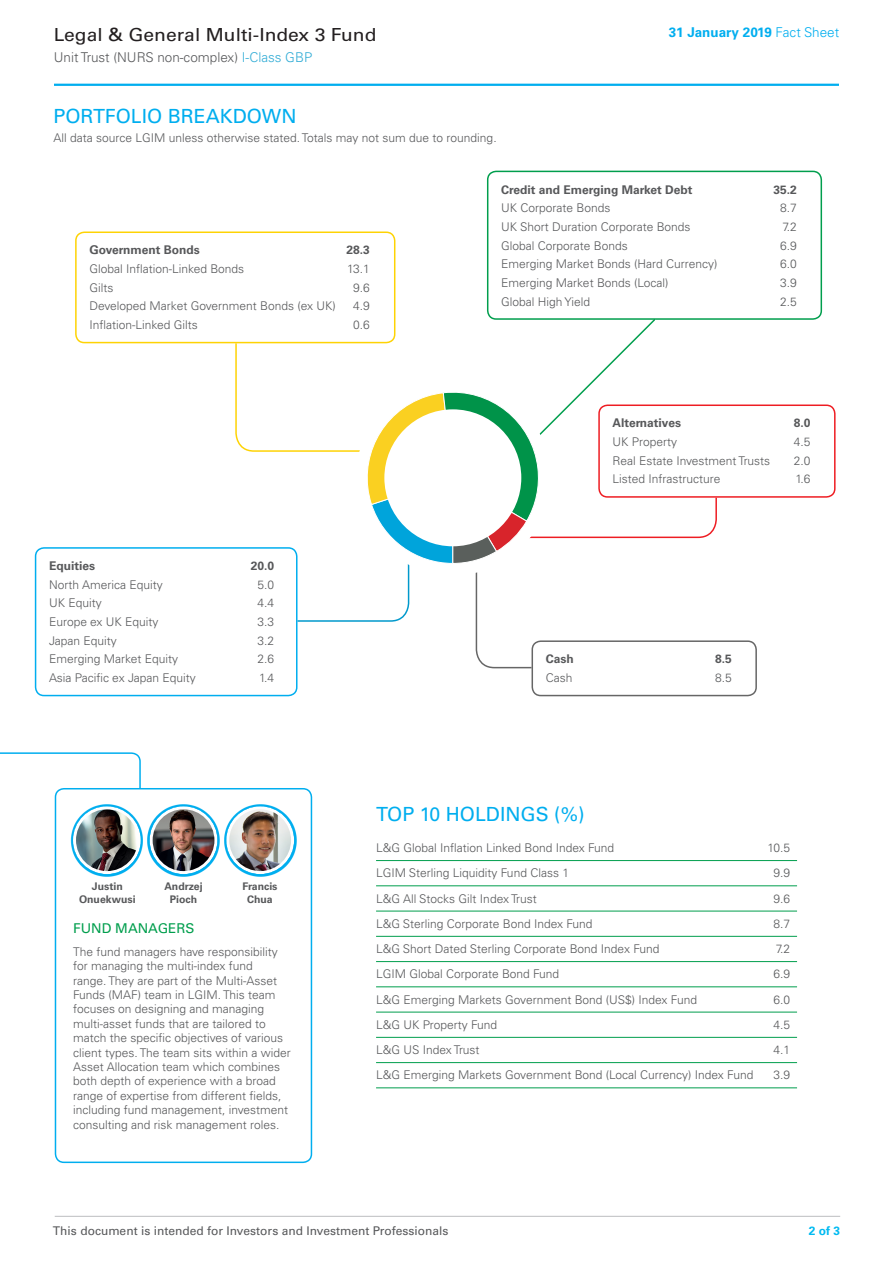
<style>
.page{position:relative;width:893px;height:1263px;background:#fff}
.page>*{position:absolute;margin:0;border:0;box-sizing:border-box;transform-origin:0 0}
.Grey_section_header{font:19.5px "Univers LT Pro 55 Roman";color:#00aeef}
.Blue_header{font:19.5px "Univers LT Pro 55 Roman";color:#00aeef}
.Document_title{font:18px "Univers LT Pro 55 Roman";color:#231f20;scale:1.07 1}
.Body{font:300 13.5px "Univers LT Pro 45";color:#57585a}
.Blue_header-2{font:700 13.5px "Univers LT Pro 65";color:#00aeef}
.Green_header{font:13.5px "Univers LT Pro 55 Roman";color:#009e4d}
.Body-2{font:300 12px/14.4px "Univers LT Pro 45";color:#57585a}
.Table_body_Green{font:300 12px "Univers LT Pro 45";color:#57585a}
.Body-3{font:700 12px "Univers LT Pro 65";color:#57585a}
.Body-4{font:12px "Univers LT Pro 55 Roman";color:#57585a}
.Body-5{font:700 12px "Univers LT Pro 65";color:#00baf1}
.Body-6{font:700 10.5px/12.6px "Univers LT Pro 65";color:#57585a;text-align:center}
.s1{color:#33add6}
.s2{font-family:"Univers LT Pro 45";font-weight:300}
</style>
<div class="page">
<hr style="left:54px;top:84px;width:785px;height:2px;background:#00aeef">
<hr style="left:55px;top:1216px;width:785px;height:1px;background:#bcbdc0">
<svg style="left:0;top:752px;width:141px;height:38px"></svg>
<hr style="left:376px;top:860px;width:421px;height:1px;background:#009e4d">
<hr style="left:376px;top:885px;width:421px;height:1px;background:#009e4d">
<hr style="left:376px;top:911px;width:421px;height:1px;background:#009e4d">
<hr style="left:376px;top:936px;width:421px;height:1px;background:#009e4d">
<hr style="left:376px;top:961px;width:421px;height:1px;background:#009e4d">
<hr style="left:376px;top:986px;width:421px;height:1px;background:#009e4d">
<hr style="left:376px;top:1012px;width:421px;height:1px;background:#009e4d">
<hr style="left:376px;top:1037px;width:421px;height:1px;background:#009e4d">
<hr style="left:376px;top:1062px;width:421px;height:1px;background:#009e4d">
<hr style="left:376px;top:1087px;width:421px;height:1px;background:#009e4d">
<div style="left:55px;top:788px;width:257px;height:375px;border:2px solid #00aeef;border-radius:9px"></div>
<img style="left:154px;top:804px;width:58px;height:71px">
<img style="left:212px;top:804px;width:85px;height:71px">
<img style="left:70px;top:804px;width:84px;height:71px">
<div style="left:35px;top:547px;width:262px;height:149px;border:2px solid #00aeef;border-radius:9px"></div>
<div style="left:75px;top:231px;width:320px;height:112px;border:2px solid #fed304;border-radius:9px"></div>
<div style="left:487px;top:171px;width:335px;height:149px;border:2px solid #009e4d;border-radius:9px"></div>
<div style="left:598px;top:404px;width:237px;height:94px;border:2px solid #ee1d23;border-radius:9px"></div>
<div style="left:531px;top:640px;width:226px;height:56px;border:2px solid #666;border-radius:9px"></div>
<svg style="left:235px;top:320px;width:483px;height:349px"></svg>
<div style="left:384px;top:409px;width:137px;height:137px;background:#fff;border-radius:50%"></div>
<p class="Document_title" style="left:54px;top:24px;width:303px">Legal &amp; General Multi-Index 3 Fund</p>
<p class="Body" style="left:54px;top:49px;width:260px">Unit Trust (NURS non-complex) <span class="s1">I-Class GBP</span></p>
<p class="Grey_section_header" style="left:54px;top:105px;width:244px">PORTFOLIO BREAKDOWN</p>
<p class="Body-2" style="left:54px;top:130px;width:445px">All data source LGIM unless otherwise stated. Totals may not sum due to rounding.</p>
<p class="Blue_header-2" style="left:669px;top:25px;width:172px">31 January 2019 <span class="s2">Fact Sheet</span></p>
<p class="Body-3" style="left:89px;top:243px;width:112px">Government Bonds</p>
<p class="Body-3" style="left:347px;top:243px;width:25px">28.3</p>
<p class="Body-2" style="left:89px;top:262px;width:156px">Global Inflation-Linked Bonds</p>
<p class="Body-2" style="left:347px;top:262px;width:24px">13.1</p>
<p class="Body-2" style="left:89px;top:280px;width:26px">Gilts</p>
<p class="Body-2" style="left:353px;top:280px;width:18px">9.6</p>
<p class="Body-2" style="left:89px;top:299px;width:248px">Developed Market Government Bonds (ex UK)</p>
<p class="Body-2" style="left:353px;top:299px;width:18px">4.9</p>
<p class="Body-2" style="left:89px;top:318px;width:110px">Inflation-Linked Gilts</p>
<p class="Body-2" style="left:353px;top:318px;width:18px">0.6</p>
<p class="Body-3" style="left:49px;top:559px;width:48px">Equities</p>
<p class="Body-3" style="left:251px;top:559px;width:25px">20.0</p>
<p class="Body-2" style="left:49px;top:577px;width:115px">North America Equity</p>
<p class="Body-2" style="left:257px;top:577px;width:18px">5.0</p>
<p class="Body-2" style="left:49px;top:596px;width:54px">UK Equity</p>
<p class="Body-2" style="left:257px;top:596px;width:18px">4.4</p>
<p class="Body-2" style="left:49px;top:615px;width:111px">Europe ex UK Equity</p>
<p class="Body-2" style="left:257px;top:615px;width:18px">3.3</p>
<p class="Body-2" style="left:49px;top:633px;width:69px">Japan Equity</p>
<p class="Body-2" style="left:257px;top:633px;width:18px">3.2</p>
<p class="Body-2" style="left:49px;top:652px;width:131px">Emerging Market Equity</p>
<p class="Body-2" style="left:257px;top:652px;width:18px">2.6</p>
<p class="Body-2" style="left:49px;top:670px;width:148px">Asia Pacific ex Japan Equity</p>
<p class="Body-2" style="left:259px;top:670px;width:16px">1.4</p>
<p class="Body-3" style="left:501px;top:182px;width:193px">Credit and Emerging Market Debt</p>
<p class="Body-3" style="left:773px;top:182px;width:25px">35.2</p>
<p class="Body-2" style="left:501px;top:201px;width:111px">UK Corporate Bonds</p>
<p class="Body-2" style="left:780px;top:201px;width:18px">8.7</p>
<p class="Body-2" style="left:501px;top:219px;width:191px">UK Short Duration Corporate Bonds</p>
<p class="Body-2" style="left:783px;top:219px;width:16px">7.2</p>
<p class="Body-2" style="left:501px;top:238px;width:128px">Global Corporate Bonds</p>
<p class="Body-2" style="left:780px;top:238px;width:18px">6.9</p>
<p class="Body-2" style="left:501px;top:257px;width:218px">Emerging Market Bonds (Hard Currency)</p>
<p class="Body-2" style="left:780px;top:257px;width:18px">6.0</p>
<p class="Body-2" style="left:501px;top:275px;width:169px">Emerging Market Bonds (Local)</p>
<p class="Body-2" style="left:780px;top:275px;width:18px">3.9</p>
<p class="Body-2" style="left:501px;top:294px;width:90px">Global High Yield</p>
<p class="Body-2" style="left:780px;top:294px;width:18px">2.5</p>
<p class="Body-3" style="left:613px;top:416px;width:70px">Alternatives</p>
<p class="Body-3" style="left:794px;top:416px;width:18px">8.0</p>
<p class="Body-2" style="left:613px;top:435px;width:66px">UK Property</p>
<p class="Body-2" style="left:794px;top:435px;width:18px">4.5</p>
<p class="Body-2" style="left:613px;top:453px;width:159px">Real Estate Investment Trusts</p>
<p class="Body-2" style="left:794px;top:453px;width:18px">2.0</p>
<p class="Body-2" style="left:613px;top:472px;width:109px">Listed Infrastructure</p>
<p class="Body-2" style="left:796px;top:472px;width:16px">1.6</p>
<p class="Body-3" style="left:546px;top:652px;width:30px">Cash</p>
<p class="Body-3" style="left:715px;top:652px;width:18px">8.5</p>
<p class="Body-2" style="left:546px;top:670px;width:28px">Cash</p>
<p class="Body-2" style="left:715px;top:670px;width:18px">8.5</p>
<p class="Body-6" style="left:79px;top:880px;width:58px">Justin<br>Onuekwusi</p>
<p class="Body-6" style="left:164px;top:880px;width:40px">Andrzej<br>Pioch</p>
<p class="Body-6" style="left:242px;top:880px;width:37px">Francis<br>Chua</p>
<p class="Green_header" style="left:73px;top:920px;width:123px">FUND MANAGERS</p>
<p class="Body-2" style="left:73px;top:944px;width:219px">The fund managers have responsibility for managing the multi-index fund<br>range. They are part of the Multi-Asset Funds (MAF) team in LGIM. This team focuses on designing and managing multi-asset funds that are tailored to match the specific objectives of various client types. The team sits within a wider Asset Allocation team which combines both depth of experience with a broad range of expertise from different fields, including fund management, investment consulting and risk management roles.</p>
<p class="Blue_header" style="left:376px;top:802px;width:210px">TOP 10 HOLDINGS (%)</p>
<p class="Table_body_Green" style="left:376px;top:840px;width:240px">L&amp;G Global Inflation Linked Bond Index Fund</p>
<p class="Table_body_Green" style="left:768px;top:840px;width:24px">10.5</p>
<p class="Table_body_Green" style="left:376px;top:866px;width:194px">LGIM Sterling Liquidity Fund Class 1</p>
<p class="Table_body_Green" style="left:773px;top:866px;width:18px">9.9</p>
<p class="Table_body_Green" style="left:376px;top:891px;width:162px">L&amp;G All Stocks Gilt Index Trust</p>
<p class="Table_body_Green" style="left:773px;top:891px;width:18px">9.6</p>
<p class="Table_body_Green" style="left:376px;top:916px;width:218px">L&amp;G Sterling Corporate Bond Index Fund</p>
<p class="Table_body_Green" style="left:773px;top:916px;width:18px">8.7</p>
<p class="Table_body_Green" style="left:376px;top:941px;width:285px">L&amp;G Short Dated Sterling Corporate Bond Index Fund</p>
<p class="Table_body_Green" style="left:776px;top:941px;width:16px">7.2</p>
<p class="Table_body_Green" style="left:376px;top:967px;width:185px">LGIM Global Corporate Bond Fund</p>
<p class="Table_body_Green" style="left:773px;top:967px;width:18px">6.9</p>
<p class="Table_body_Green" style="left:376px;top:992px;width:322px">L&amp;G Emerging Markets Government Bond (US$) Index Fund</p>
<p class="Table_body_Green" style="left:773px;top:992px;width:18px">6.0</p>
<p class="Table_body_Green" style="left:376px;top:1017px;width:123px">L&amp;G UK Property Fund</p>
<p class="Table_body_Green" style="left:773px;top:1017px;width:18px">4.5</p>
<p class="Table_body_Green" style="left:376px;top:1042px;width:105px">L&amp;G US Index Trust</p>
<p class="Table_body_Green" style="left:773px;top:1042px;width:18px">4.1</p>
<p class="Table_body_Green" style="left:376px;top:1068px;width:379px">L&amp;G Emerging Markets Government Bond (Local Currency) Index Fund</p>
<p class="Table_body_Green" style="left:773px;top:1068px;width:18px">3.9</p>
<p class="Body-4" style="left:53px;top:1224px;width:397px">This document is intended for Investors and Investment Professionals</p>
<p class="Body-5" style="left:809px;top:1223px;width:33px">2 of 3</p>
</div>
